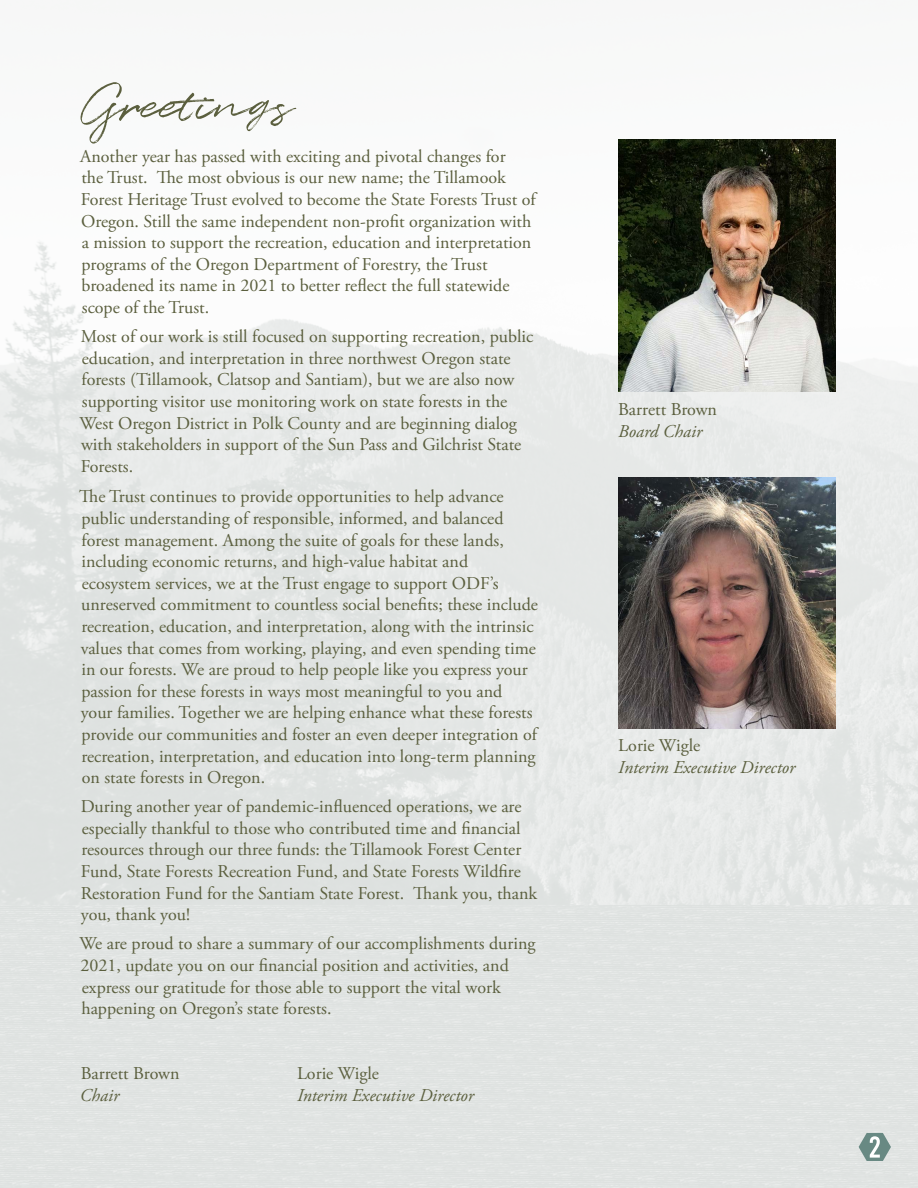
<style>
.page{position:relative;width:918px;height:1188px;background:#fff}
.page>*{position:absolute;margin:0;border:0;box-sizing:border-box;transform-origin:0 0}
.t1{font:51px "Quentin";color:#5b5f3e}
.t2{font:18px/21.6px "Adobe Garamond Pro";color:#5b5f3e}
.t3{font:italic 18px "Adobe Garamond Pro";color:#5b5f3e}
</style>
<div class="page">
<img style="left:0;top:139px;width:918px;height:1049px">
<img style="left:618px;top:477px;width:217px;height:252px">
<img style="left:618px;top:140px;width:217px;height:251px">
<svg style="left:859px;top:1133px;width:32px;height:28px"></svg>
<h1 class="t1" style="left:81px;top:70px;width:214px">Greetings</h1>
<p class="t2" style="left:80px;top:146px;width:457px">Another year has passed with exciting and pivotal changes for<br>the Trust. The most obvious is our new name; the Tillamook Forest Heritage Trust evolved to become the State Forests Trust of Oregon. Still the same independent non-profit organization with a mission to support the recreation, education and interpretation programs of the Oregon Department of Forestry, the Trust broadened its name in 2021 to better reflect the full statewide scope of the Trust.</p>
<p class="t2" style="left:79px;top:326px;width:456px">Most of our work is still focused on supporting recreation, public education, and interpretation in three northwest Oregon state forests (Tillamook, Clatsop and Santiam), but we are also now supporting visitor use monitoring work on state forests in the West Oregon District in Polk County and are beginning dialog with stakeholders in support of the Sun Pass and Gilchrist State Forests.</p>
<p class="t2" style="left:79px;top:486px;width:460px">The Trust continues to provide opportunities to help advance public understanding of responsible, informed, and balanced forest management. Among the suite of goals for these lands, including economic returns, and high-value habitat and ecosystem services, we at the Trust engage to support ODF’s unreserved commitment to countless social benefits; these include recreation, education, and interpretation, along with the intrinsic values that comes from working, playing, and even spending time in our forests. We are proud to help people like you express your passion for these forests in ways most meaningful to you and<br>your families. Together we are helping enhance what these forests provide our communities and foster an even deeper integration of recreation, interpretation, and education into long-term planning on state forests in Oregon.</p>
<p class="t2" style="left:81px;top:796px;width:458px">During another year of pandemic-influenced operations, we are especially thankful to those who contributed time and financial resources through our three funds: the Tillamook Forest Center Fund, State Forests Recreation Fund, and State Forests Wildfire Restoration Fund for the Santiam State Forest. Thank you, thank you, thank you!</p>
<p class="t2" style="left:79px;top:933px;width:458px">We are proud to share a summary of our accomplishments during 2021, update you on our financial position and activities, and express our gratitude for those able to support the vital work happening on Oregon’s state forests.</p>
<p class="t2" style="left:81px;top:1063px;width:100px">Barrett Brown</p>
<p class="t2" style="left:297px;top:1063px;width:83px">Lorie Wigle</p>
<p class="t3" style="left:80px;top:1084px;width:41px">Chair</p>
<p class="t3" style="left:297px;top:1084px;width:178px">Interim Executive Director</p>
<p class="t2" style="left:618px;top:399px;width:100px">Barrett Brown</p>
<p class="t3" style="left:618px;top:420px;width:85px">Board Chair</p>
<p class="t2" style="left:618px;top:736px;width:83px">Lorie Wigle</p>
<p class="t3" style="left:618px;top:757px;width:178px">Interim Executive Director</p>
</div>
